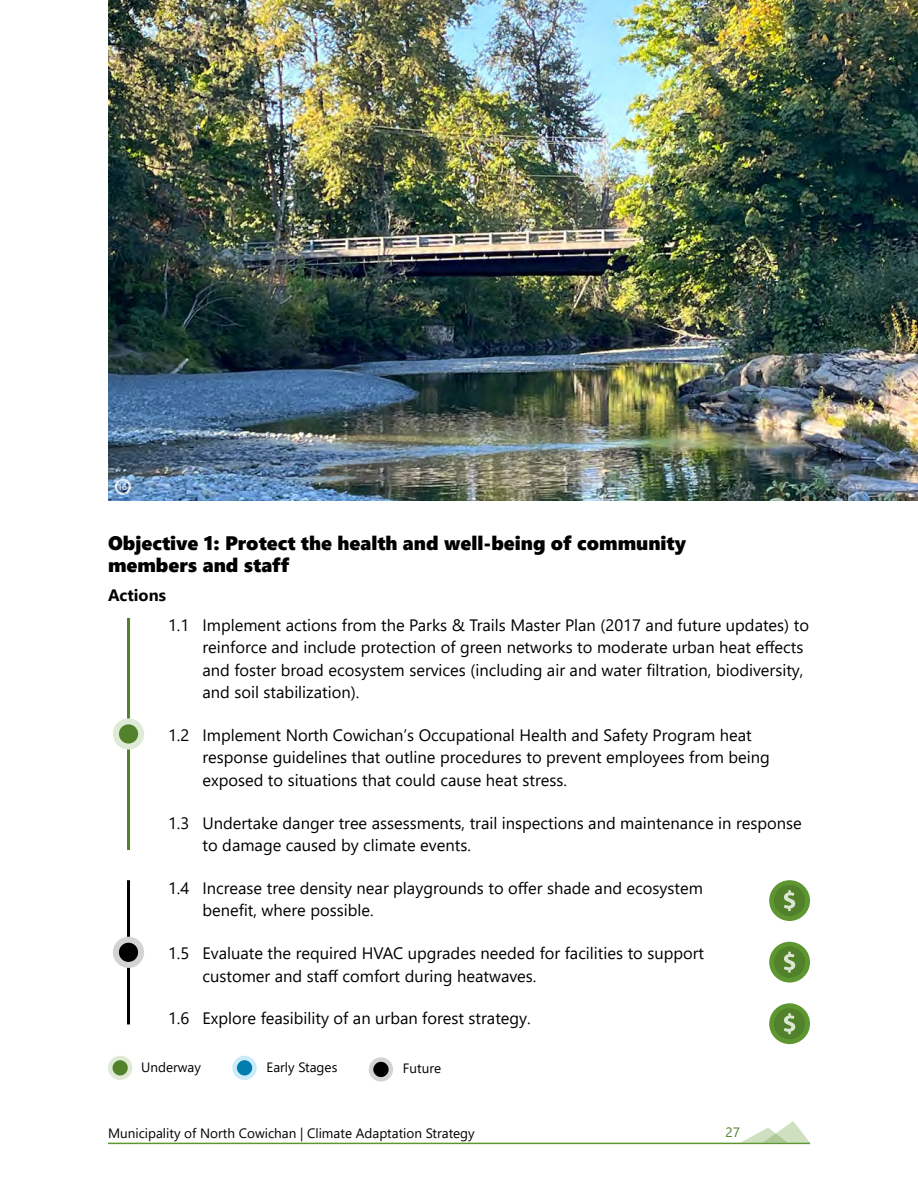
<style>
.page{position:relative;width:918px;height:1188px;background:#fff}
.page>*{position:absolute;margin:0;border:0;box-sizing:border-box;transform-origin:0 0}
.Callout_box_-_title{font:19.5px/22.5px "Segoe UI Black";color:#000}
.t1{font:16.5px/22.5px "Segoe UI";color:#000}
.Body_text{font:700 16.5px "Segoe UI";color:#000}
.Body_text-2{font:13.5px "Segoe UI";color:#000}
.t2{font:13.5px "Segoe UI";color:#51822b}
.t3{font:9px "Segoe UI";color:#fff}
</style>
<div class="page">
<svg style="left:740px;top:1121px;width:70px;height:22px"></svg>
<hr style="left:108px;top:1143px;width:702px;height:1px;background:#5e9732">
<svg style="left:110px;top:1058px;width:20px;height:20px"></svg>
<div style="left:108px;top:1056px;width:24px;height:24px;border:4px solid #dfead6;border-radius:50%"></div>
<svg style="left:235px;top:1058px;width:19px;height:20px"></svg>
<div style="left:232px;top:1056px;width:25px;height:24px;border:4px solid #ccebf8;border-radius:50%"></div>
<svg style="left:371px;top:1060px;width:20px;height:19px"></svg>
<div style="left:369px;top:1057px;width:24px;height:25px;border:4px solid #d1d3d4;border-radius:50%"></div>
<hr style="left:127px;top:880px;width:3px;height:144px;background:#000">
<hr style="left:127px;top:618px;width:3px;height:232px;background:#51822b">
<div style="left:116px;top:940px;width:25px;height:25px;background:#000;border-radius:50%"></div>
<div style="left:113px;top:937px;width:31px;height:31px;border:6px solid #d1d3d4;border-radius:50%"></div>
<svg style="left:116px;top:721px;width:25px;height:26px"></svg>
<div style="left:113px;top:718px;width:31px;height:32px;border:6px solid #dfead6;border-radius:50%"></div>
<img style="left:108px;top:0;width:810px;height:500px">
<div style="left:115px;top:479px;width:16px;height:16px;border:2px solid #fff;border-radius:50%"></div>
<div style="left:772px;top:883px;width:36px;height:36px;background:#51822b;border-radius:50%"></div>
<div style="left:769px;top:880px;width:41px;height:41px;border:5px solid #5e9732;border-radius:50%"></div>
<svg style="left:784px;top:890px;width:12px;height:21px"></svg>
<svg style="left:772px;top:944px;width:36px;height:36px"></svg>
<div style="left:769px;top:942px;width:41px;height:41px;border:5px solid #5e9732;border-radius:50%"></div>
<svg style="left:784px;top:952px;width:12px;height:21px"></svg>
<div style="left:772px;top:1006px;width:36px;height:36px;background:#51822b;border-radius:50%"></div>
<div style="left:769px;top:1003px;width:41px;height:41px;border:5px solid #5e9732;border-radius:50%"></div>
<svg style="left:784px;top:1013px;width:12px;height:21px"></svg>
<p class="t3" style="left:117px;top:479px;width:11px">16</p>
<p class="Callout_box_-_title" style="left:108px;top:530px;width:579px">Objective 1: Protect the health and well-being of community members and staff</p>
<p class="Body_text" style="left:108px;top:580px;width:59px">Actions</p>
<p class="t1" style="left:202px;top:612px;width:608px;text-indent:-34px">1.1 Implement actions from the Parks &amp; Trails Master Plan (2017 and future updates) to reinforce and include protection of green networks to moderate urban heat effects and foster broad ecosystem services (including air and water filtration, biodiversity, and soil stabilization).</p>
<p class="t1" style="left:202px;top:722px;width:569px;text-indent:-34px">1.2 Implement North Cowichan’s Occupational Health and Safety Program heat response guidelines that outline procedures to prevent employees from being exposed to situations that could cause heat stress.</p>
<p class="t1" style="left:202px;top:810px;width:601px;text-indent:-34px">1.3 Undertake danger tree assessments, trail inspections and maintenance in response to damage caused by climate events.</p>
<p class="t1" style="left:202px;top:875px;width:502px;text-indent:-34px">1.4 Increase tree density near playgrounds to offer shade and ecosystem benefit, where possible.</p>
<p class="t1" style="left:202px;top:941px;width:503px;text-indent:-34px">1.5 Evaluate the required HVAC upgrades needed for facilities to support customer and staff comfort during heatwaves.</p>
<p class="t1" style="left:168px;top:1006px;width:364px">1.6 Explore feasibility of an urban forest strategy.</p>
<p class="Body_text-2" style="left:141px;top:1054px;width:61px">Underway</p>
<p class="Body_text-2" style="left:267px;top:1054px;width:72px">Early Stages</p>
<p class="Body_text-2" style="left:403px;top:1056px;width:40px">Future</p>
<p class="Body_text-2" style="left:108px;top:1120px;width:368px">Municipality of North Cowichan | Climate Adaptation Strategy</p>
<p class="t2" style="left:725px;top:1120px;width:16px">27</p>
</div>
